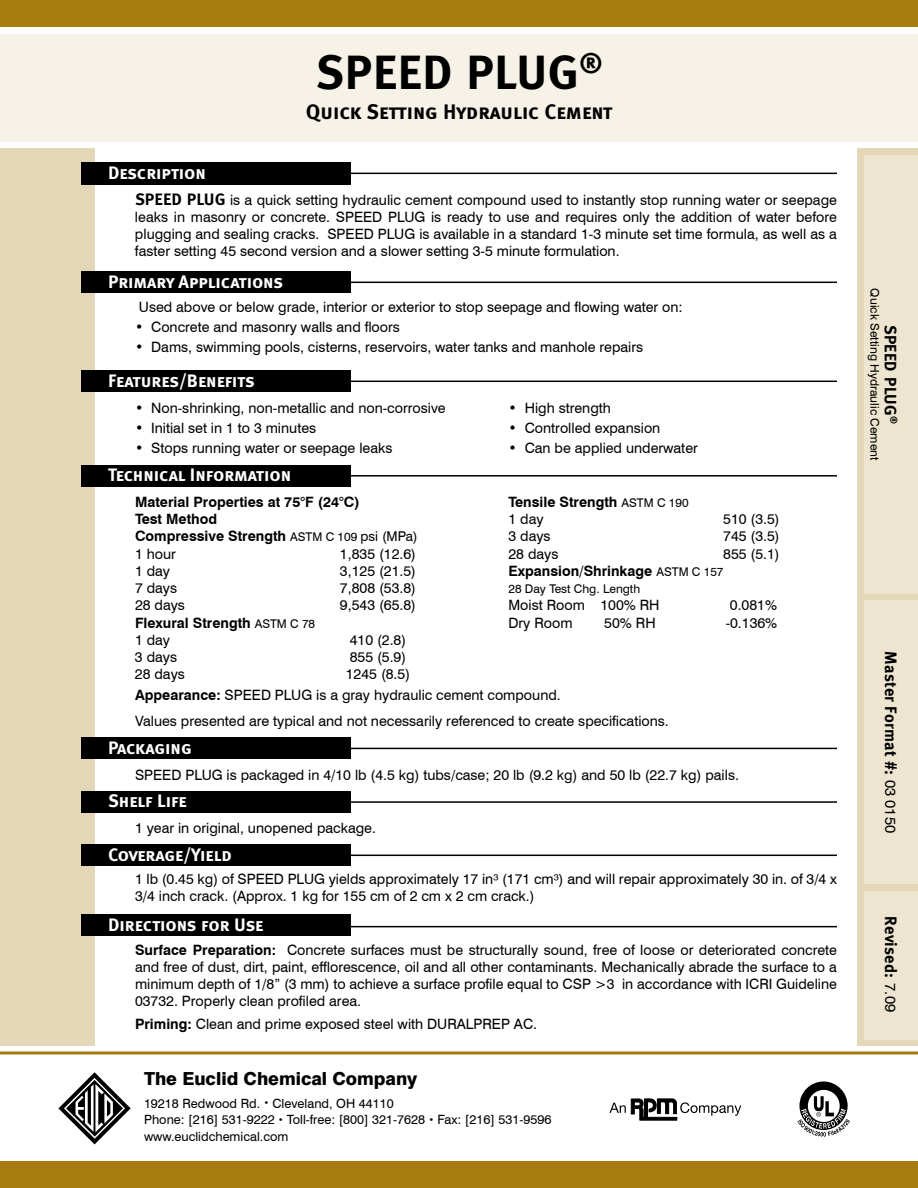
<style>
.page{position:relative;width:918px;height:1188px;background:#fff}
.page>*{position:absolute;margin:0;border:0;box-sizing:border-box;transform-origin:0 0}
.t1{font:48px "Meta Bold LF Caps";color:#000}
.t2{font:21px "Meta Bold Caps";color:#000}
.t3{font:18px "Meta Bold Caps";color:#fff}
.t4{font:800 18px "Swiss 721 BT";color:#000}
.t5{font:700 16.5px "Meta";letter-spacing:.02em;color:#000}
.t6{font:14.25px/17.2px "Swiss 721 BT";color:#000;text-align:justify}
.t7{font:700 14.25px/17.2px "Swiss 721 BT";color:#000}
.t8{font:12.75px/16.5px "Swiss 721 BT";color:#000}
.t9{font:12px "Swiss 721 BT";color:#000}
.s1{font-family:"Meta Bold Caps";font-size:16.5px}
.s2{font-weight:400;font-size:12px}
.s3{font-weight:400;font-size:13.5px}
.s4{font-weight:400}
.s5{font-weight:700}
.s6{font-size:9px}
.s7{font-family:"Swiss 721 BT";font-weight:400;font-size:15px}
</style>
<div class="page">
<div style="left:857px;top:148px;width:61px;height:898px;background:#e4d7b7"></div>
<div style="left:864px;top:891px;width:54px;height:149px;background:#ede5cf"></div>
<div style="left:864px;top:155px;width:54px;height:439px;background:#ede5cf"></div>
<div style="left:864px;top:601px;width:54px;height:283px;background:#ede5cf"></div>
<div style="left:0;top:148px;width:94px;height:898px;background:#e4d7b7"></div>
<div style="left:0;top:34px;width:918px;height:108px;background:#f6f2e7"></div>
<div style="left:0;top:0;width:918px;height:27px;background:#a67b10"></div>
<div style="left:0;top:1161px;width:918px;height:27px;background:#a67b10"></div>
<hr style="left:0;top:1052px;width:918px;height:2px;background:#a67b10">
<svg style="left:58px;top:1072px;width:73px;height:73px"></svg>
<div style="left:799px;top:1082px;width:49px;height:48px;background:#000;border-radius:50%"></div>
<div style="left:808px;top:1090px;width:32px;height:32px;background:#fff;border-radius:50%"></div>
<svg style="left:797px;top:1096px;width:53px;height:41px"></svg>
<div style="left:81px;top:162px;width:270px;height:23px;background:#000"></div>
<hr style="left:340px;top:173px;width:497px;height:1px;background:#000">
<div style="left:81px;top:272px;width:270px;height:21px;background:#000"></div>
<hr style="left:340px;top:282px;width:497px;height:1px;background:#000">
<div style="left:81px;top:370px;width:270px;height:22px;background:#000"></div>
<hr style="left:340px;top:381px;width:497px;height:1px;background:#000">
<svg style="left:609px;top:1098px;width:132px;height:23px"></svg>
<div style="left:81px;top:738px;width:270px;height:21px;background:#000"></div>
<hr style="left:340px;top:748px;width:497px;height:1px;background:#000">
<div style="left:81px;top:791px;width:270px;height:22px;background:#000"></div>
<hr style="left:340px;top:801px;width:497px;height:2px;background:#000">
<div style="left:81px;top:844px;width:270px;height:22px;background:#000"></div>
<hr style="left:340px;top:855px;width:497px;height:1px;background:#000">
<div style="left:81px;top:465px;width:270px;height:22px;background:#000"></div>
<hr style="left:340px;top:475px;width:497px;height:2px;background:#000">
<div style="left:81px;top:914px;width:270px;height:22px;background:#000"></div>
<hr style="left:340px;top:926px;width:497px;height:1px;background:#000">
<h1 class="t1" style="left:316px;top:44px;width:288px">SPEED PLUG<sup>®</sup></h1>
<h2 class="t2" style="left:306px;top:99px;width:308px">Quick Setting Hydraulic Cement</h2>
<p class="t3" style="left:108px;top:162px;width:99px">Description</p>
<p class="t6" style="left:135px;top:191px;width:703px"><span class="s1">SPEED PLUG</span> is a quick setting hydraulic cement compound used to instantly stop running water or seepage leaks in masonry or concrete. SPEED PLUG is ready to use and requires only the addition of water before plugging and sealing cracks. SPEED PLUG is available in a standard 1-3 minute set time formula, as well as a faster setting 45 second version and a slower setting 3-5 minute formulation.</p>
<p class="t3" style="left:108px;top:271px;width:177px">Primary Applications</p>
<p class="t6" style="left:139px;top:298px;width:545px">Used above or below grade, interior or exterior to stop seepage and flowing water on:</p>
<p class="t6" style="left:135px;top:318px;width:267px">• Concrete and masonry walls and floors</p>
<p class="t6" style="left:135px;top:338px;width:510px">• Dams, swimming pools, cisterns, reservoirs, water tanks and manhole repairs</p>
<p class="t3" style="left:108px;top:370px;width:148px">Features/Benefits</p>
<p class="t6" style="left:135px;top:399px;width:312px">• Non-shrinking, non-metallic and non-corrosive</p>
<p class="t6" style="left:135px;top:419px;width:183px">• Initial set in 1 to 3 minutes</p>
<p class="t6" style="left:135px;top:439px;width:259px">• Stops running water or seepage leaks</p>
<p class="t6" style="left:509px;top:399px;width:104px">• High strength</p>
<p class="t6" style="left:509px;top:419px;width:153px">• Controlled expansion</p>
<p class="t6" style="left:509px;top:439px;width:191px">• Can be applied underwater</p>
<p class="t3" style="left:108px;top:465px;width:185px">Technical Information</p>
<p class="t7" style="left:135px;top:493px;width:284px">Material Properties at 75°F (24°C)<br>Test Method<br>Compressive Strength <span class="s2">ASTM C 109</span> <span class="s3">psi (MPa)<br></span><span class="s4">1 hour</span></p>
<p class="t6" style="left:340px;top:545px;width:78px">1,835 (12.6)</p>
<p class="t6" style="left:135px;top:562px;width:37px">1 day</p>
<p class="t6" style="left:340px;top:562px;width:78px">3,125 (21.5)</p>
<p class="t6" style="left:135px;top:579px;width:44px">7 days</p>
<p class="t6" style="left:340px;top:579px;width:78px">7,808 (53.8)</p>
<p class="t6" style="left:135px;top:597px;width:52px">28 days</p>
<p class="t6" style="left:340px;top:597px;width:78px">9,543 (65.8)</p>
<p class="t7" style="left:135px;top:614px;width:182px">Flexural Strength <span class="s2">ASTM C 78<br></span><span class="s4">1 day</span></p>
<p class="t6" style="left:350px;top:631px;width:58px">410 (2.8)</p>
<p class="t6" style="left:135px;top:648px;width:44px">3 days</p>
<p class="t6" style="left:350px;top:648px;width:58px">855 (5.9)</p>
<p class="t6" style="left:135px;top:666px;width:52px">28 days</p>
<p class="t6" style="left:346px;top:666px;width:66px">1245 (8.5)</p>
<p class="t7" style="left:508px;top:493px;width:182px">Tensile Strength <span class="s2">ASTM C 190<br></span><span class="s4">1 day</span></p>
<p class="t6" style="left:723px;top:510px;width:58px">510 (3.5)</p>
<p class="t6" style="left:508px;top:528px;width:44px">3 days</p>
<p class="t6" style="left:723px;top:528px;width:58px">745 (3.5)</p>
<p class="t6" style="left:508px;top:545px;width:52px">28 days</p>
<p class="t7" style="left:508px;top:545px;width:273px;text-indent:215px"><span class="s4">855 (5.1)<br></span>Expansion/Shrinkage <span class="s2">ASTM C 157</span></p>
<p class="t9" style="left:508px;top:582px;width:133px">28 Day Test Chg. Length</p>
<p class="t6" style="left:508px;top:597px;width:153px">Moist Room 100% RH</p>
<p class="t6" style="left:730px;top:597px;width:49px">0.081%</p>
<p class="t6" style="left:509px;top:614px;width:66px">Dry Room</p>
<p class="t6" style="left:604px;top:614px;width:53px">50% RH</p>
<p class="t6" style="left:726px;top:614px;width:53px">-0.136%</p>
<p class="t6" style="left:135px;top:682px;width:535px;line-height:26.2px"><span class="s5">Appearance:</span> SPEED PLUG is a gray hydraulic cement compound.<br>Values presented are typical and not necessarily referenced to create specifications.</p>
<p class="t3" style="left:108px;top:737px;width:85px">Packaging</p>
<p class="t6" style="left:135px;top:766px;width:606px">SPEED PLUG is packaged in 4/10 lb (4.5 kg) tubs/case; 20 lb (9.2 kg) and 50 lb (22.7 kg) pails.</p>
<p class="t3" style="left:108px;top:790px;width:80px">Shelf Life</p>
<p class="t6" style="left:135px;top:819px;width:242px">1 year in original, unopened package.</p>
<p class="t3" style="left:108px;top:844px;width:125px">Coverage/Yield</p>
<p class="t6" style="left:135px;top:870px;width:703px">1 lb (0.45 kg) of SPEED PLUG yields approximately 17 in³ (171 cm³) and will repair approximately 30 in. of 3/4 x<br>3/4 inch crack. (Approx. 1 kg for 155 cm of 2 cm x 2 cm crack.)</p>
<p class="t3" style="left:108px;top:914px;width:157px">Directions for Use</p>
<p class="t6" style="left:135px;top:941px;width:704px"><span class="s5">Surface Preparation:</span> Concrete surfaces must be structurally sound, free of loose or deteriorated concrete and free of dust, dirt, paint, efflorescence, oil and all other contaminants. Mechanically abrade the surface to a minimum depth of 1/8” (3 mm) to achieve a surface profile equal to CSP &gt;3 in accordance with ICRI Guideline 03732. Properly clean profiled area.</p>
<p class="t6" style="left:135px;top:1015px;width:404px"><span class="s5">Priming:</span> Clean and prime exposed steel with DURALPREP AC.</p>
<p class="t4" style="left:144px;top:1068px;width:275px">The Euclid Chemical Company</p>
<p class="t8" style="left:144px;top:1095px;width:409px">19218 Redwood Rd. <span class="s6">•</span> Cleveland, OH 44110<br>Phone: [216] 531-9222 <span class="s6">•</span> Toll-free: [800] 321-7628 <span class="s6">•</span> Fax: [216] 531-9596 www.euclidchemical.com</p>
<p class="t9" style="left:882px;top:288px;width:173px;rotate:90deg">Quick Setting Hydraulic Cement</p>
<p class="t5" style="left:900px;top:325px;width:101px;rotate:90deg">SPEED PLUG<sup>®</sup></p>
<p class="t5" style="left:901px;top:651px;width:183px;rotate:90deg">Master Format #: <span class="s7">03 0150</span></p>
<p class="t5" style="left:901px;top:916px;width:98px;rotate:90deg">Revised: <span class="s7">7.09</span></p>
</div>
